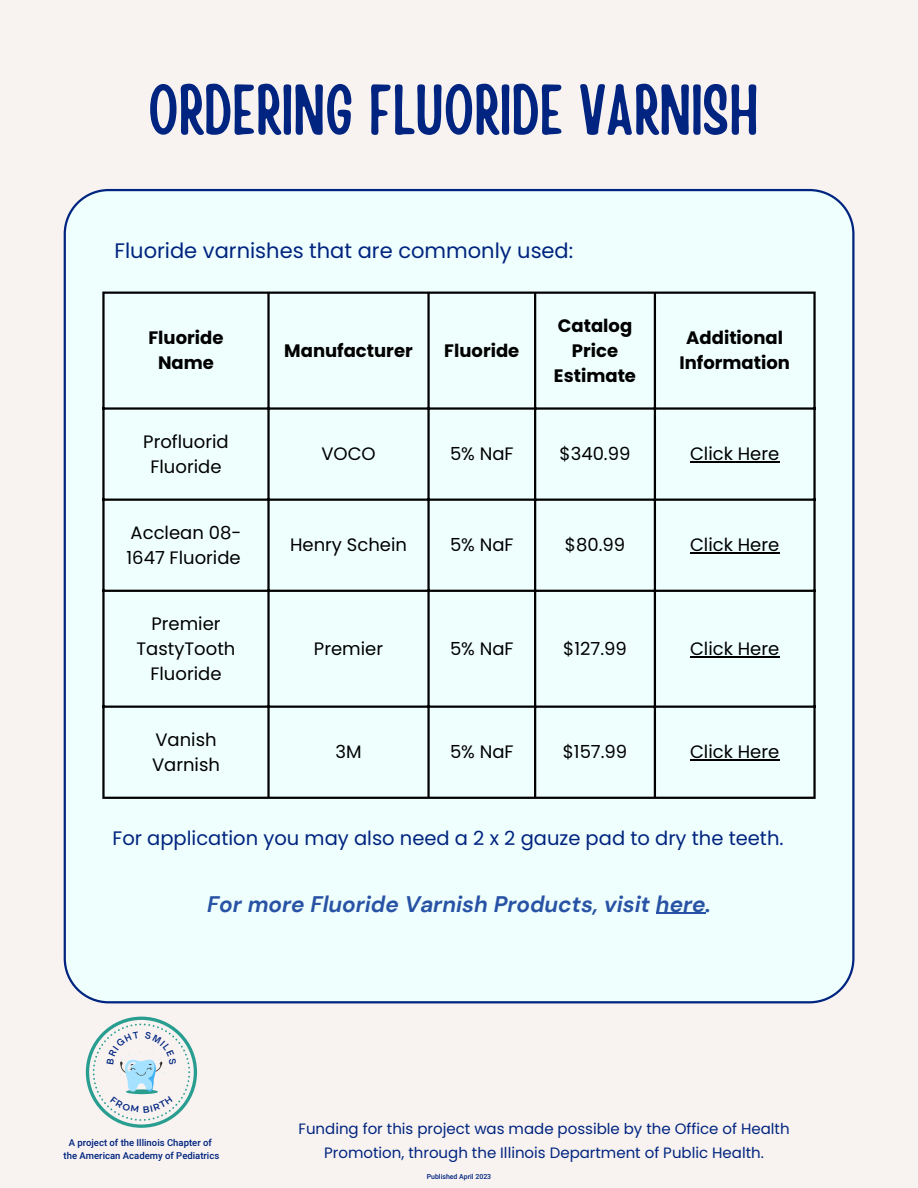
<style>
.page{position:relative;width:918px;height:1188px;background:#f8f3f1}
.page>*{position:absolute;margin:0;border:0;box-sizing:border-box;transform-origin:0 0}
.t1{font:70.5px "Handy Casual Condensed";color:#00247f}
.t2{font:italic 700 22.5px "DM Sans";color:#2853a5}
.t3{font:21px "Poppins";color:#00247f}
.t4{font:19.5px "Poppins";color:#00247f}
.t5{font:18px/24.8px "Poppins";color:#000;text-align:center}
.t6{font:700 18px/24.8px "Poppins";color:#000;text-align:center}
.t7{font:15px/23.7px "Poppins";color:#00247f;text-align:center}
.t8{font:500 9.45px "Heebo";color:#00247f}
.t9{font:500 6.9px "Heebo";color:#00247f}
</style>
<div class="page">
<div style="left:64px;top:189px;width:791px;height:814px;background:#effffe"></div>
<hr style="left:690px;top:461px;width:89px;height:2px;background:#000">
<hr style="left:690px;top:553px;width:89px;height:1px;background:#000">
<hr style="left:690px;top:656px;width:89px;height:1px;background:#000">
<hr style="left:690px;top:760px;width:89px;height:1px;background:#000">
<hr style="left:102px;top:294px;width:3px;height:503px;background:#000">
<hr style="left:267px;top:294px;width:3px;height:503px;background:#000">
<hr style="left:427px;top:294px;width:3px;height:503px;background:#000">
<hr style="left:534px;top:294px;width:2px;height:503px;background:#000">
<hr style="left:654px;top:294px;width:2px;height:503px;background:#000">
<hr style="left:813px;top:294px;width:3px;height:503px;background:#000">
<hr style="left:102px;top:292px;width:714px;height:2px;background:#000">
<hr style="left:102px;top:407px;width:714px;height:3px;background:#000">
<hr style="left:102px;top:499px;width:714px;height:2px;background:#000">
<hr style="left:102px;top:590px;width:714px;height:2px;background:#000">
<hr style="left:102px;top:706px;width:714px;height:2px;background:#000">
<hr style="left:102px;top:797px;width:714px;height:2px;background:#000">
<hr style="left:656px;top:913px;width:50px;height:1px;background:#2853a5">
<svg style="left:86px;top:1017px;width:111px;height:111px"></svg>
<p class="t1" style="left:148px;top:64px;width:612px">ORDERING FLUORIDE VARNISH</p>
<p class="t3" style="left:115px;top:236px;width:460px">Fluoride varnishes that are commonly used:</p>
<p class="t6" style="left:148px;top:326px;width:77px">Fluoride<br>Name</p>
<p class="t5" style="left:143px;top:429px;width:87px">Profluorid<br>Fluoride</p>
<p class="t6" style="left:284px;top:338px;width:130px">Manufacturer</p>
<p class="t6" style="left:444px;top:338px;width:77px">Fluoride</p>
<p class="t6" style="left:554px;top:313px;width:84px">Catalog<br>Price<br>Estimate</p>
<p class="t6" style="left:679px;top:326px;width:112px">Additional<br>Information</p>
<p class="t5" style="left:321px;top:442px;width:56px">VOCO</p>
<p class="t5" style="left:450px;top:442px;width:65px">5% NaF</p>
<p class="t5" style="left:560px;top:442px;width:72px">$340.99</p>
<p class="t5" style="left:690px;top:442px;width:91px">Click Here</p>
<p class="t5" style="left:127px;top:520px;width:116px;text-align:left">Acclean 08-<br>1647 Fluoride</p>
<p class="t5" style="left:290px;top:533px;width:118px">Henry Schein</p>
<p class="t5" style="left:450px;top:533px;width:65px">5% NaF</p>
<p class="t5" style="left:565px;top:533px;width:62px">$80.99</p>
<p class="t5" style="left:690px;top:533px;width:91px">Click Here</p>
<p class="t5" style="left:137px;top:611px;width:100px">Premier<br>TastyTooth<br>Fluoride</p>
<p class="t5" style="left:152px;top:727px;width:69px;text-align:left">Vanish<br>Varnish</p>
<p class="t5" style="left:314px;top:636px;width:71px">Premier</p>
<p class="t5" style="left:450px;top:636px;width:65px">5% NaF</p>
<p class="t5" style="left:563px;top:636px;width:65px">$127.99</p>
<p class="t5" style="left:690px;top:636px;width:91px">Click Here</p>
<p class="t5" style="left:335px;top:740px;width:28px">3M</p>
<p class="t5" style="left:450px;top:740px;width:65px">5% NaF</p>
<p class="t5" style="left:563px;top:740px;width:66px">$157.99</p>
<p class="t5" style="left:690px;top:740px;width:91px">Click Here</p>
<p class="t4" style="left:113px;top:824px;width:673px">For application you may also need a 2 x 2 gauze pad to dry the teeth.</p>
<p class="t2" style="left:207px;top:889px;width:505px">For more Fluoride Varnish Products, visit here.</p>
<p class="t8" style="left:69px;top:1136px;width:145px">A project of the Illinois Chapter of</p>
<p class="t8" style="left:64px;top:1149px;width:157px">the American Academy of Pediatrics</p>
<p class="t7" style="left:298px;top:1117px;width:493px">Funding for this project was made possible by the Office of Health<br>Promotion, through the Illinois Department of Public Health.</p>
<p class="t9" style="left:427px;top:1172px;width:66px">Published April 2023</p>
</div>
